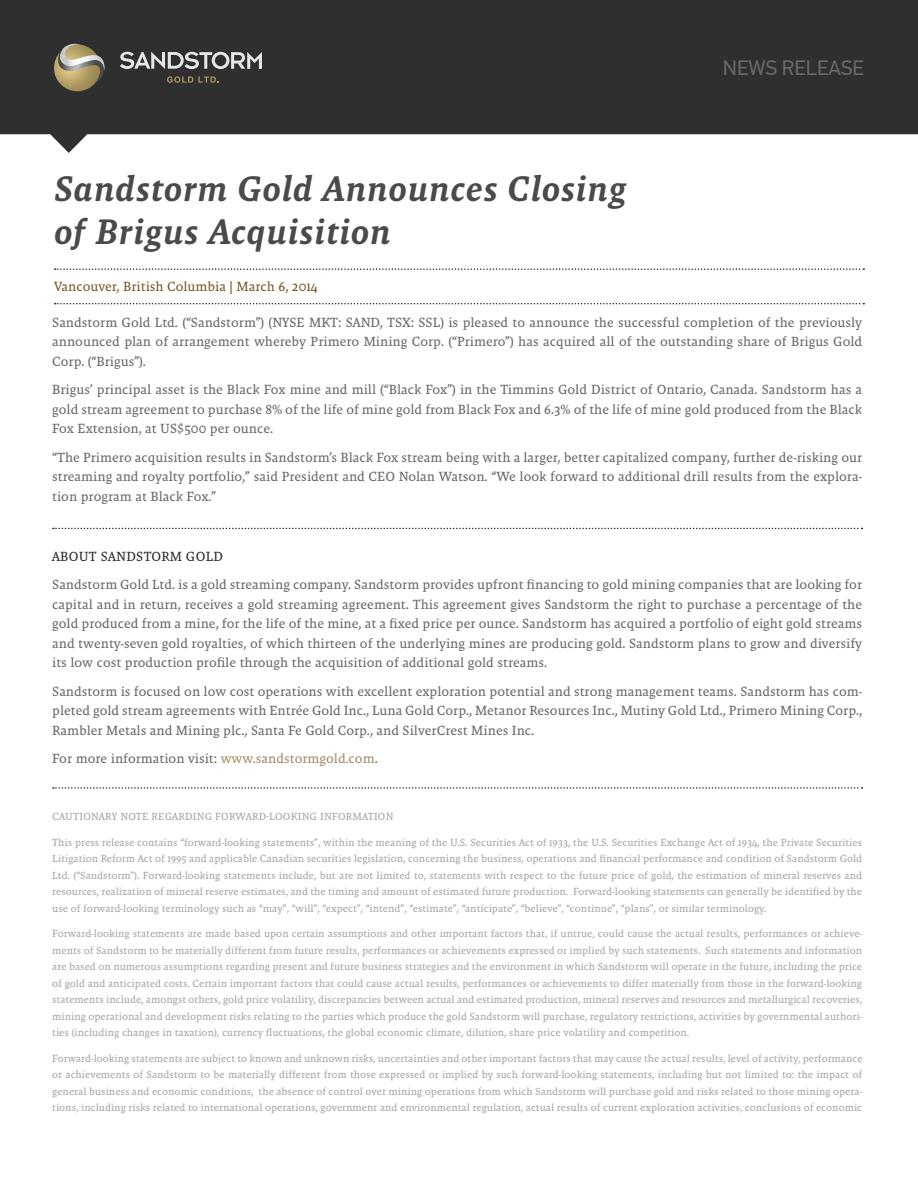
<style>
.page{position:relative;width:918px;height:1188px;background:#fff}
.page>*{position:absolute;margin:0;border:0;box-sizing:border-box;transform-origin:0 0}
.t1{font:italic 36px/43.2px "Malaga OT Med";letter-spacing:.01em;color:#4c4948}
.t2{font:21px "PF Din Text Pro";color:#6c6868}
.t3{font:13.5px/19.5px "Malaga OT";color:#6c6868;text-align:justify}
.t4{font:13.5px "Malaga OT";color:#775927}
.t5{font:13.5px "Malaga OT";letter-spacing:.02em;color:#2e2f2e}
.t6{font:10.5px/16.5px "Malaga OT";color:#a9a5a4;text-align:justify}
.t7{font:10.5px "Malaga OT";letter-spacing:.02em;color:#a9a5a4}
.s1{color:#a48b67}
</style>
<div class="page">
<svg style="left:0;top:0;width:918px;height:153px;background:#484848"></svg>
<svg style="left:167px;top:76px;width:52px;height:7px"></svg>
<svg style="left:120px;top:52px;width:142px;height:17px;background:#808281"></svg>
<svg style="left:51px;top:44px;width:55px;height:47px;background:#887f63"></svg>
<svg style="left:55px;top:268px;width:809px;height:2px"></svg>
<svg style="left:55px;top:303px;width:809px;height:1px"></svg>
<svg style="left:53px;top:528px;width:809px;height:1px"></svg>
<svg style="left:53px;top:787px;width:809px;height:2px"></svg>
<h2 class="t2" style="left:723px;top:56px;width:143px">NEWS RELEASE</h2>
<h1 class="t1" style="left:54px;top:167px;width:574px">Sandstorm Gold Announces Closing of Brigus Acquisition</h1>
<p class="t4" style="left:54px;top:279px;width:265px">Vancouver, British Columbia | March 6, 2014</p>
<p class="t3" style="left:52px;top:312px;width:812px">Sandstorm Gold Ltd. (“Sandstorm”) (NYSE MKT: SAND, TSX: SSL) is pleased to announce the successful completion of the previously announced plan of arrangement whereby Primero Mining Corp. (“Primero”) has acquired all of the outstanding share of Brigus Gold Corp. (“Brigus”).</p>
<p class="t3" style="left:52px;top:380px;width:811px">Brigus’ principal asset is the Black Fox mine and mill (“Black Fox”) in the Timmins Gold District of Ontario, Canada. Sandstorm has a gold stream agreement to purchase 8% of the life of mine gold from Black Fox and 6.3% of the life of mine gold produced from the Black Fox Extension, at US$500 per ounce.</p>
<p class="t3" style="left:52px;top:447px;width:811px">“The Primero acquisition results in Sandstorm’s Black Fox stream being with a larger, better capitalized company, further de-risking our streaming and royalty portfolio,” said President and CEO Nolan Watson. “We look forward to additional drill results from the explora&shy;tion program at Black Fox.”</p>
<p class="t5" style="left:52px;top:548px;width:172px">ABOUT SANDSTORM GOLD</p>
<p class="t3" style="left:52px;top:575px;width:812px">Sandstorm Gold Ltd. is a gold streaming company. Sandstorm provides upfront financing to gold mining companies that are looking for capital and in return, receives a gold streaming agreement. This agreement gives Sandstorm the right to purchase a percentage of the gold produced from a mine, for the life of the mine, at a fixed price per ounce. Sandstorm has acquired a portfolio of eight gold streams and twenty-seven gold royalties, of which thirteen of the underlying mines are producing gold. Sandstorm plans to grow and diversify its low cost production profile through the acquisition of additional gold streams.</p>
<p class="t3" style="left:52px;top:681px;width:811px">Sandstorm is focused on low cost operations with excellent exploration potential and strong management teams. Sandstorm has com&shy;pleted gold stream agreements with Entrée Gold Inc., Luna Gold Corp., Metanor Resources Inc., Mutiny Gold Ltd., Primero Mining Corp., Rambler Metals and Mining plc., Santa Fe Gold Corp., and SilverCrest Mines Inc.</p>
<p class="t3" style="left:52px;top:749px;width:327px">For more information visit: <span class="s1">www.sandstormgold.com</span>.</p>
<p class="t7" style="left:52px;top:811px;width:343px">CAUTIONARY NOTE REGARDING FORWARD-LOOKING INFORMATION</p>
<p class="t6" style="left:52px;top:834px;width:812px">This press release contains “forward-looking statements”, within the meaning of the U.S. Securities Act of 1933, the U.S. Securities Exchange Act of 1934, the Private Securities Litigation Reform Act of 1995 and applicable Canadian securities legislation, concerning the business, operations and financial performance and condition of Sandstorm Gold Ltd. (“Sandstorm”). Forward-looking statements include, but are not limited to, statements with respect to the future price of gold, the estimation of mineral reserves and resources, realization of mineral reserve estimates, and the timing and amount of estimated future production. Forward-looking statements can generally be identified by the use of forward-looking terminology such as “may”, “will”, “expect”, “intend”, “estimate”, “anticipate”, “believe”, “continue”, “plans”, or similar terminology.</p>
<p class="t6" style="left:52px;top:925px;width:812px">Forward-looking statements are made based upon certain assumptions and other important factors that, if untrue, could cause the actual results, performances or achieve&shy;ments of Sandstorm to be materially different from future results, performances or achievements expressed or implied by such statements. Such statements and information are based on numerous assumptions regarding present and future business strategies and the environment in which Sandstorm will operate in the future, including the price of gold and anticipated costs. Certain important factors that could cause actual results, performances or achievements to differ materially from those in the forward-looking statements include, amongst others, gold price volatility, discrepancies between actual and estimated production, mineral reserves and resources and metallurgical recoveries, mining operational and development risks relating to the parties which produce the gold Sandstorm will purchase, regulatory restrictions, activities by governmental authori&shy;ties (including changes in taxation), currency fluctuations, the global economic climate, dilution, share price volatility and competition.</p>
<p class="t6" style="left:52px;top:1050px;width:812px">Forward-looking statements are subject to known and unknown risks, uncertainties and other important factors that may cause the actual results, level of activity, performance or achievements of Sandstorm to be materially different from those expressed or implied by such forward-looking statements, including but not limited to: the impact of general business and economic conditions, the absence of control over mining operations from which Sandstorm will purchase gold and risks related to those mining opera&shy;tions, including risks related to international operations, government and environmental regulation, actual results of current exploration activities, conclusions of economic</p>
</div>
